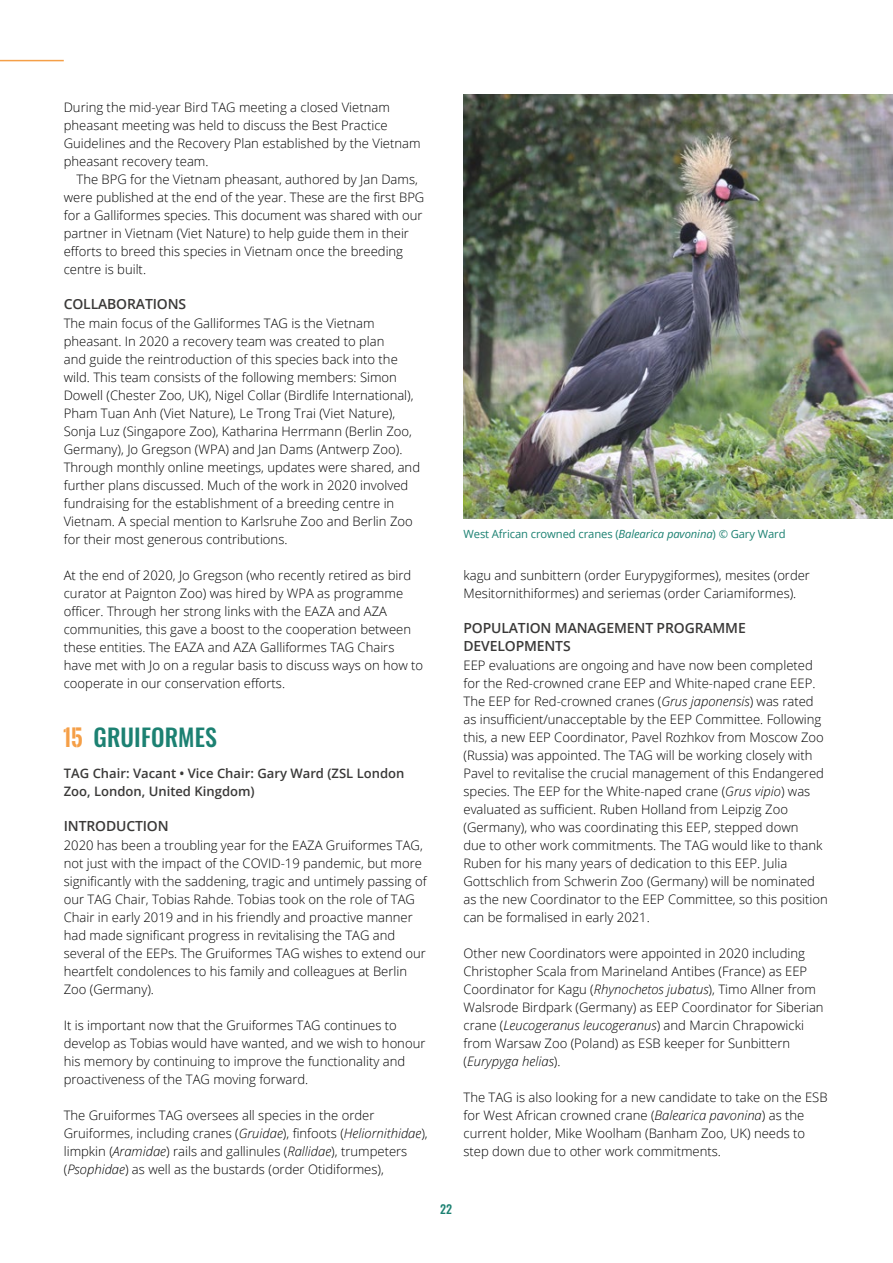
<style>
.page{position:relative;width:893px;height:1263px;background:#fff}
.page>*{position:absolute;margin:0;border:0;box-sizing:border-box;transform-origin:0 0}
.t1{font:500 24px "Oswald";letter-spacing:.005em;color:#1c8172}
.Tkop1{font:600 13.95px/18px "Open Sans";letter-spacing:-.01em;color:#3a3938}
.Niet_indent_plat{font:300 13.05px/18px "Open Sans";color:#000}
.idnengt_plat{font:300 13.05px/18px "Open Sans";color:#000}
.Tagchair{font:600 13.05px/18px "Open Sans";color:#3a3938}
.t2{font:500 12px "Oswald";color:#1c8172}
.TAGbijschrift{font:11.25px "Open Sans";letter-spacing:-.01em;color:#1c8172}
.s1{font-family:"Oswald Stencil";font-weight:700;font-size:22.5px;color:#f59f47}
.s2{font-style:italic}
</style>
<div class="page">
<hr style="left:0;top:60px;width:64px;height:1px;background:#f59f47">
<img style="left:463px;top:94px;width:430px;height:425px">
<p class="Niet_indent_plat" style="left:64px;top:98px;width:358px">During the mid-year Bird TAG meeting a closed Vietnam pheasant meeting was held to discuss the Best Practice Guidelines and the Recovery Plan established by the Vietnam pheasant recovery team.</p>
<p class="idnengt_plat" style="left:64px;top:170px;width:362px;text-indent:13px">The BPG for the Vietnam pheasant, authored by Jan Dams, were published at the end of the year. These are the first BPG for a Galliformes species. This document was shared with our partner in Vietnam (Viet Nature) to help guide them in their efforts to breed this species in Vietnam once the breeding centre is built.</p>
<p class="Tkop1" style="left:64px;top:294px;width:124px">COLLABORATIONS</p>
<p class="Niet_indent_plat" style="left:64px;top:314px;width:358px">The main focus of the Galliformes TAG is the Vietnam pheasant. In 2020 a recovery team was created to plan<br>and guide the reintroduction of this species back into the wild. This team consists of the following members: Simon Dowell (Chester Zoo, UK), Nigel Collar (Birdlife International), Pham Tuan Anh (Viet Nature), Le Trong Trai (Viet Nature), Sonja Luz (Singapore Zoo), Katharina Herrmann (Berlin Zoo, Germany), Jo Gregson (WPA) and Jan Dams (Antwerp Zoo).<br>Through monthly online meetings, updates were shared, and further plans discussed. Much of the work in 2020 involved fundraising for the establishment of a breeding centre in Vietnam. A special mention to Karlsruhe Zoo and Berlin Zoo for their most generous contributions.</p>
<p class="Niet_indent_plat" style="left:64px;top:566px;width:361px">At the end of 2020, Jo Gregson (who recently retired as bird curator at Paignton Zoo) was hired by WPA as programme officer. Through her strong links with the EAZA and AZA communities, this gave a boost to the cooperation between these entities. The EAZA and AZA Galliformes TAG Chairs have met with Jo on a regular basis to discuss ways on how to cooperate in our conservation efforts.</p>
<p class="t1" style="left:64px;top:724px;width:155px"><span class="s1">15</span> GRUIFORMES</p>
<p class="Tagchair" style="left:64px;top:764px;width:342px">TAG Chair: Vacant • Vice Chair: Gary Ward (ZSL London<br>Zoo, London, United Kingdom)</p>
<p class="Tkop1" style="left:64px;top:816px;width:106px">INTRODUCTION</p>
<p class="Niet_indent_plat" style="left:64px;top:836px;width:364px">2020 has been a troubling year for the EAZA Gruiformes TAG, not just with the impact of the COVID-19 pandemic, but more significantly with the saddening, tragic and untimely passing of our TAG Chair, Tobias Rahde. Tobias took on the role of TAG Chair in early 2019 and in his friendly and proactive manner had made significant progress in revitalising the TAG and several of the EEPs. The Gruiformes TAG wishes to extend our heartfelt condolences to his family and colleagues at Berlin Zoo (Germany).</p>
<p class="Niet_indent_plat" style="left:64px;top:1016px;width:363px">It is important now that the Gruiformes TAG continues to develop as Tobias would have wanted, and we wish to honour his memory by continuing to improve the functionality and proactiveness of the TAG moving forward.</p>
<p class="Niet_indent_plat" style="left:64px;top:1106px;width:365px">The Gruiformes TAG oversees all species in the order Gruiformes, including cranes (<span class="s2">Gruidae</span>), finfoots (<span class="s2">Heliornithidae</span>), limpkin (<span class="s2">Aramidae</span>) rails and gallinules (<span class="s2">Rallidae</span>), trumpeters (<span class="s2">Psophidae</span>) as well as the bustards (order Otidiformes),</p>
<p class="TAGbijschrift" style="left:463px;top:526px;width:324px">West African crowned cranes (<span class="s2">Balearica pavonina</span>) © Gary Ward</p>
<p class="Niet_indent_plat" style="left:463px;top:566px;width:348px">kagu and sunbittern (order Eurypygiformes), mesites (order<br>Mesitornithiformes) and seriemas (order Cariamiformes).</p>
<p class="Tkop1" style="left:463px;top:618px;width:284px">POPULATION MANAGEMENT PROGRAMME<br>DEVELOPMENTS</p>
<p class="Niet_indent_plat" style="left:463px;top:656px;width:366px">EEP evaluations are ongoing and have now been completed for the Red-crowned crane EEP and White-naped crane EEP.<br>The EEP for Red-crowned cranes (<span class="s2">Grus japonensis</span>) was rated as insufficient/unacceptable by the EEP Committee. Following this, a new EEP Coordinator, Pavel Rozhkov from Moscow Zoo (Russia) was appointed. The TAG will be working closely with Pavel to revitalise the crucial management of this Endangered species. The EEP for the White-naped crane (<span class="s2">Grus vipio</span>) was evaluated as sufficient. Ruben Holland from Leipzig Zoo (Germany), who was coordinating this EEP, stepped down<br>due to other work commitments. The TAG would like to thank Ruben for his many years of dedication to this EEP. Julia Gottschlich from Schwerin Zoo (Germany) will be nominated as the new Coordinator to the EEP Committee, so this position can be formalised in early 2021.</p>
<p class="Niet_indent_plat" style="left:463px;top:944px;width:362px">Other new Coordinators were appointed in 2020 including Christopher Scala from Marineland Antibes (France) as EEP Coordinator for Kagu (<span class="s2">Rhynochetos jubatus</span>), Timo Allner from Walsrode Birdpark (Germany) as EEP Coordinator for Siberian crane (<span class="s2">Leucogeranus leucogeranus</span>) and Marcin Chrapowicki from Warsaw Zoo (Poland) as ESB keeper for Sunbittern (<span class="s2">Eurypyga helias</span>).</p>
<p class="Niet_indent_plat" style="left:463px;top:1088px;width:366px">The TAG is also looking for a new candidate to take on the ESB for West African crowned crane (<span class="s2">Balearica pavonina</span>) as the current holder, Mike Woolham (Banham Zoo, UK) needs to step down due to other work commitments.</p>
<p class="t2" style="left:440px;top:1203px;width:14px">22</p>
</div>
